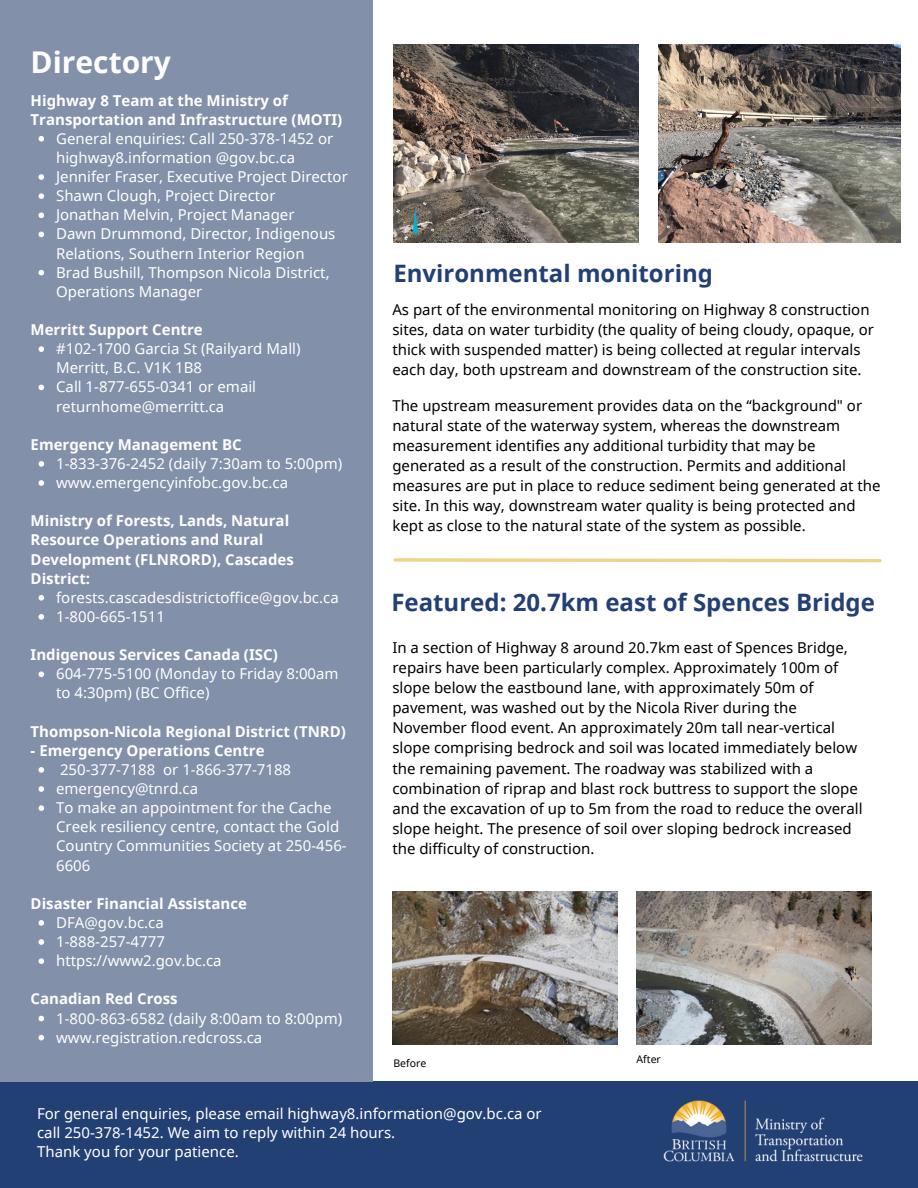
<style>
.page{position:relative;width:918px;height:1188px;background:#fff}
.page>*{position:absolute;margin:0;border:0;box-sizing:border-box;transform-origin:0 0}
.t1{font:700 30px "BC Sans";color:#fefefe}
.t2{font:700 24px "BC Sans";color:#234075}
.t3{font:15px/20.1px "BC Sans";color:#000}
.t4{font:15px/19.2px "BC Sans";color:#fefefe}
.t5{font:15px/19.2px "BC Sans";color:#fff}
.t6{font:700 15px/19.2px "BC Sans";color:#fefefe}
.t7{font:700 15px/19.2px "BC Sans";color:#fff}
.t8{font:10.5px "BC Sans";color:#000}
</style>
<div class="page">
<div style="left:0;top:1081px;width:918px;height:107px;background:#234075"></div>
<img style="left:663px;top:1100px;width:200px;height:62px">
<div style="left:0;top:0;width:372px;height:1081px;background:#8290a9"></div>
<svg style="left:393px;top:558px;width:489px;height:5px"></svg>
<img style="left:393px;top:44px;width:246px;height:198px">
<img style="left:658px;top:44px;width:242px;height:199px">
<img style="left:392px;top:892px;width:225px;height:153px">
<img style="left:637px;top:892px;width:235px;height:153px">
<svg style="left:39px;top:136px;width:5px;height:6px"></svg>
<svg style="left:39px;top:174px;width:5px;height:6px"></svg>
<svg style="left:39px;top:193px;width:5px;height:6px"></svg>
<svg style="left:39px;top:212px;width:5px;height:6px"></svg>
<svg style="left:39px;top:232px;width:5px;height:5px"></svg>
<svg style="left:39px;top:270px;width:5px;height:5px"></svg>
<svg style="left:39px;top:346px;width:5px;height:6px"></svg>
<svg style="left:39px;top:385px;width:5px;height:5px"></svg>
<svg style="left:39px;top:461px;width:5px;height:6px"></svg>
<svg style="left:39px;top:480px;width:5px;height:6px"></svg>
<svg style="left:39px;top:595px;width:5px;height:6px"></svg>
<svg style="left:39px;top:614px;width:5px;height:6px"></svg>
<svg style="left:39px;top:671px;width:5px;height:6px"></svg>
<svg style="left:39px;top:767px;width:5px;height:6px"></svg>
<svg style="left:39px;top:786px;width:5px;height:6px"></svg>
<svg style="left:39px;top:805px;width:5px;height:6px"></svg>
<svg style="left:39px;top:920px;width:5px;height:6px"></svg>
<svg style="left:39px;top:939px;width:5px;height:6px"></svg>
<svg style="left:39px;top:958px;width:5px;height:6px"></svg>
<svg style="left:39px;top:1016px;width:5px;height:5px"></svg>
<svg style="left:39px;top:1035px;width:5px;height:5px"></svg>
<p class="t1" style="left:31px;top:40px;width:142px">Directory</p>
<p class="t7" style="left:31px;top:90px;width:313px">Highway 8 Team at the Ministry of<br>Transportation and Infrastructure (MOTI)</p>
<p class="t5" style="left:56px;top:128px;width:279px">General enquiries: Call 250-378-1452 or highway8.information @gov.bc.ca</p>
<p class="t5" style="left:56px;top:167px;width:293px">Jennifer Fraser, Executive Project Director</p>
<p class="t5" style="left:56px;top:186px;width:221px">Shawn Clough, Project Director</p>
<p class="t5" style="left:56px;top:205px;width:240px">Jonathan Melvin, Project Manager</p>
<p class="t5" style="left:56px;top:224px;width:281px">Dawn Drummond, Director, Indigenous<br>Relations, Southern Interior Region</p>
<p class="t5" style="left:56px;top:262px;width:275px">Brad Bushill, Thompson Nicola District,<br>Operations Manager</p>
<p class="t6" style="left:31px;top:320px;width:174px">Merritt Support Centre</p>
<p class="t4" style="left:56px;top:339px;width:246px">#102-1700 Garcia St (Railyard Mall)<br>Merritt, B.C. V1K 1B8</p>
<p class="t4" style="left:56px;top:377px;width:202px">Call 1-877-655-0341 or email returnhome@merritt.ca</p>
<p class="t6" style="left:31px;top:434px;width:213px">Emergency Management BC</p>
<p class="t4" style="left:56px;top:454px;width:288px">1-833-376-2452 (daily 7:30am to 5:00pm)</p>
<p class="t4" style="left:56px;top:473px;width:234px">www.emergencyinfobc.gov.bc.ca</p>
<p class="t6" style="left:31px;top:511px;width:265px">Ministry of Forests, Lands, Natural<br>Resource Operations and Rural<br>Development (FLNRORD), Cascades<br>District:</p>
<p class="t4" style="left:56px;top:587px;width:284px">forests.cascadesdistrictoffice@gov.bc.ca</p>
<p class="t4" style="left:56px;top:607px;width:110px">1-800-665-1511</p>
<p class="t6" style="left:31px;top:645px;width:249px">Indigenous Services Canada (ISC)</p>
<p class="t4" style="left:56px;top:664px;width:284px">604-775-5100 (Monday to Friday 8:00am to 4:30pm) (BC Office)</p>
<p class="t6" style="left:31px;top:721px;width:317px">Thompson-Nicola Regional District (TNRD)</p>
<p class="t6" style="left:31px;top:740px;width:236px">- Emergency Operations Centre</p>
<p class="t4" style="left:60px;top:760px;width:233px">250-377-7188 or 1-866-377-7188</p>
<p class="t4" style="left:56px;top:779px;width:144px">emergency@tnrd.ca</p>
<p class="t4" style="left:56px;top:798px;width:292px">To make an appointment for the Cache<br>Creek resiliency centre, contact the Gold<br>Country Communities Society at 250-456-<br>6606</p>
<p class="t6" style="left:31px;top:893px;width:218px">Disaster Financial Assistance</p>
<p class="t4" style="left:56px;top:913px;width:109px">DFA@gov.bc.ca</p>
<p class="t4" style="left:56px;top:932px;width:110px">1-888-257-4777</p>
<p class="t4" style="left:56px;top:951px;width:167px">https://www2.gov.bc.ca</p>
<p class="t6" style="left:31px;top:989px;width:149px">Canadian Red Cross</p>
<p class="t4" style="left:56px;top:1008px;width:288px">1-800-863-6582 (daily 8:00am to 8:00pm)</p>
<p class="t4" style="left:56px;top:1027px;width:208px">www.registration.redcross.ca</p>
<p class="t2" style="left:393px;top:256px;width:321px">Environmental monitoring</p>
<p class="t3" style="left:392px;top:299px;width:483px">As part of the environmental monitoring on Highway 8 construction sites, data on water turbidity (the quality of being cloudy, opaque, or thick with suspended matter) is being collected at regular intervals each day, both upstream and downstream of the construction site.</p>
<p class="t3" style="left:392px;top:395px;width:490px">The upstream measurement provides data on the “background" or natural state of the waterway system, whereas the downstream measurement identifies any additional turbidity that may be generated as a result of the construction. Permits and additional measures are put in place to reduce sediment being generated at the site. In this way, downstream water quality is being protected and kept as close to the natural state of the system as possible.</p>
<p class="t2" style="left:391px;top:585px;width:485px">Featured: 20.7km east of Spences Bridge</p>
<p class="t3" style="left:392px;top:637px;width:472px">In a section of Highway 8 around 20.7km east of Spences Bridge, repairs have been particularly complex. Approximately 100m of slope below the eastbound lane, with approximately 50m of pavement, was washed out by the Nicola River during the November flood event. An approximately 20m tall near-vertical slope comprising bedrock and soil was located immediately below the remaining pavement. The roadway was stabilized with a combination of riprap and blast rock buttress to support the slope and the excavation of up to 5m from the road to reduce the overall slope height. The presence of soil over sloping bedrock increased the difficulty of construction.</p>
<p class="t8" style="left:393px;top:1055px;width:34px">Before</p>
<p class="t8" style="left:637px;top:1052px;width:26px">After</p>
<p class="t5" style="left:37px;top:1103px;width:506px">For general enquiries, please email highway8.information@gov.bc.ca or call 250-378-1452. We aim to reply within 24 hours.</p>
<p class="t5" style="left:37px;top:1141px;width:203px">Thank you for your patience.</p>
</div>
